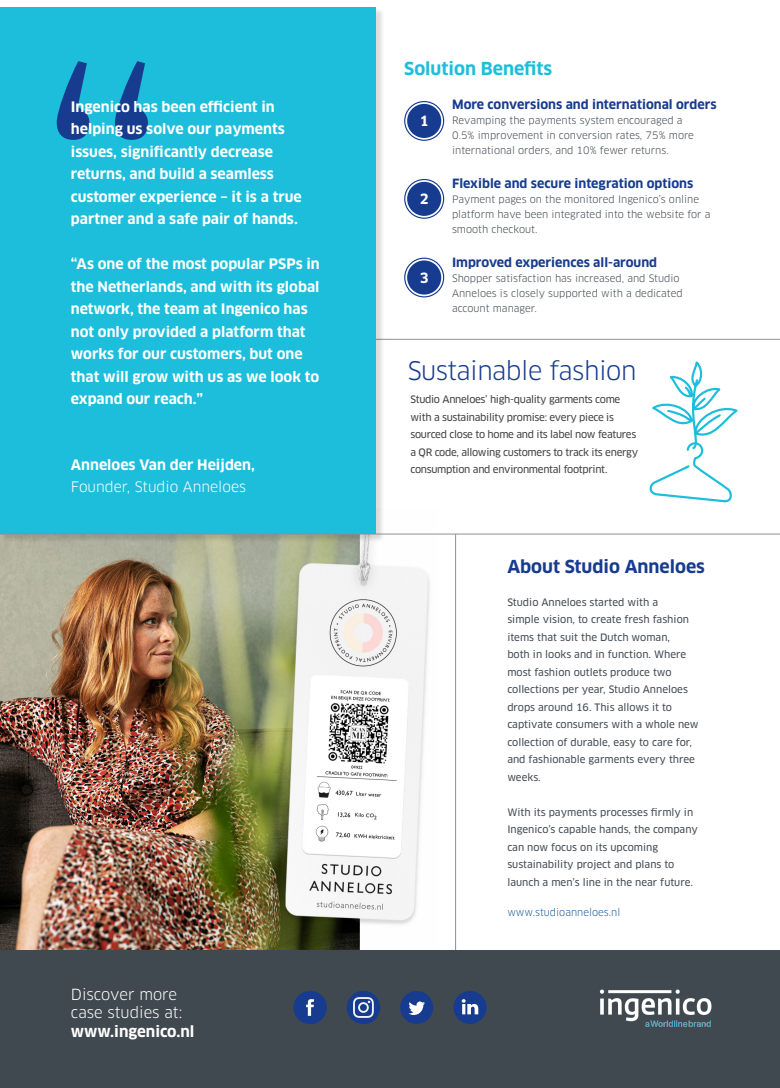
<style>
.page{position:relative;width:780px;height:1088px;background:#fff}
.page>*{position:absolute;margin:0;border:0;box-sizing:border-box;transform-origin:0 0}
.t1{font:25px "Clan Pro";letter-spacing:-.02em;color:#173b8e}
.t2{font:700 17.5px "Clan Pro";color:#173b8e}
.t3{font:700 17.5px "Clan Pro";color:#1cbedc}
.t4{font:700 15px/18.8px "Clan Pro";color:#fff}
.t5{font:15px "Clan Pro";color:#fff}
.t6{font:700 14.12px/22.5px "Clan Pro";color:#fff}
.t7{font:700 13.88px "Clan Pro";color:#fff}
.t8{font:700 12.5px "Clan Pro";color:#173b8e}
.t9{font:10px/17.5px "Clan Pro News";color:#414950}
.t10{font:10px/15px "Clan Pro";color:#414950}
.t11{font:10px/17.5px "Clan Pro News";letter-spacing:-.03em;color:#404042}
.t12{font:10px "Clan Pro";color:#175d9e}
.s1{font-weight:400}
</style>
<div class="page">
<img style="left:0;top:533px;width:438px;height:418px">
<hr style="left:376px;top:339px;width:404px;height:1px;background:#8e8f94">
<hr style="left:455px;top:534px;width:1px;height:554px;background:#8e8f94">
<div style="left:0;top:951px;width:780px;height:137px;background:#414950"></div>
<div style="left:400px;top:991px;width:33px;height:33px;background:#173b8e;border-radius:50%"></div>
<svg style="left:408px;top:1001px;width:17px;height:14px"></svg>
<div style="left:453px;top:991px;width:33px;height:33px;background:#173b8e;border-radius:50%"></div>
<svg style="left:461px;top:999px;width:17px;height:15px"></svg>
<div style="left:293px;top:991px;width:34px;height:33px;background:#173b8e;border-radius:50%"></div>
<svg style="left:306px;top:999px;width:8px;height:17px"></svg>
<div style="left:347px;top:991px;width:33px;height:33px;background:#173b8e;border-radius:50%"></div>
<svg style="left:353px;top:997px;width:21px;height:21px"></svg>
<div style="left:404px;top:101px;width:40px;height:40px;border:1px solid #173b8e;border-radius:50%"></div>
<div style="left:407px;top:104px;width:34px;height:34px;background:#173b8e;border-radius:50%"></div>
<div style="left:404px;top:179px;width:40px;height:40px;border:1px solid #173b8e;border-radius:50%"></div>
<div style="left:407px;top:182px;width:34px;height:34px;background:#173b8e;border-radius:50%"></div>
<div style="left:404px;top:258px;width:40px;height:39px;border:1px solid #173b8e;border-radius:50%"></div>
<div style="left:407px;top:260px;width:34px;height:35px;background:#173b8e;border-radius:50%"></div>
<div style="left:1px;top:8px;width:383px;height:535px;background:#231f20;opacity:.15"></div>
<div style="left:0;top:7px;width:376px;height:527px;background:#1cbedc"></div>
<hr style="left:0;top:534px;width:780px;height:1px;background:#8e8f94">
<svg style="left:57px;top:61px;width:91px;height:79px"></svg>
<svg style="left:649px;top:361px;width:89px;height:141px"></svg>
<img style="left:599px;top:989px;width:113px;height:38px">
<p class="t6" style="left:71px;top:95px;width:232px">Ingenico has been efficient in helping us solve our payments issues, significantly decrease returns, and build a seamless customer experience – it is a true partner and a safe pair of hands.</p>
<p class="t6" style="left:71px;top:253px;width:250px">“As one of the most popular PSPs in the Netherlands, and with its global network, the team at Ingenico has not only provided a platform that works for our customers, but one that will grow with us as we look to expand our reach.”</p>
<p class="t6" style="left:71px;top:454px;width:185px;line-height:22px">Anneloes Van der Heijden,<br><span class="s1">Founder, Studio Anneloes</span></p>
<p class="t5" style="left:71px;top:985px;width:108px">Discover more</p>
<p class="t4" style="left:71px;top:1003px;width:125px"><span class="s1">case studies at: </span>www.ingenico.nl</p>
<p class="t3" style="left:404px;top:58px;width:149px">Solution Benefits</p>
<p class="t8" style="left:452px;top:97px;width:266px">More conversions and international orders</p>
<p class="t10" style="left:452px;top:113px;width:243px">Revamping the payments system encouraged a<br>0.5% improvement in conversion rates, 75% more international orders, and 10% fewer returns.</p>
<p class="t7" style="left:420px;top:113px;width:10px">1</p>
<p class="t7" style="left:420px;top:191px;width:10px">2</p>
<p class="t7" style="left:420px;top:269px;width:10px">3</p>
<p class="t8" style="left:452px;top:176px;width:243px">Flexible and secure integration options</p>
<p class="t10" style="left:452px;top:192px;width:260px">Payment pages on the monitored Ingenico’s online platform have been integrated into the website for a smooth checkout.</p>
<p class="t8" style="left:452px;top:255px;width:207px">Improved experiences all-around</p>
<p class="t10" style="left:452px;top:270px;width:232px">Shopper satisfaction has increased, and Studio<br>Anneloes is closely supported with a dedicated account manager.</p>
<p class="t1" style="left:407px;top:355px;width:230px">Sustainable fashion</p>
<p class="t11" style="left:410px;top:391px;width:229px">Studio Anneloes’ high-quality garments come with a sustainability promise: every piece is sourced close to home and its label now features a QR code, allowing customers to track its energy consumption and environmental footprint.</p>
<p class="t2" style="left:507px;top:556px;width:199px">About Studio Anneloes</p>
<p class="t9" style="left:507px;top:593px;width:193px">Studio Anneloes started with a<br>simple vision, to create fresh fashion items that suit the Dutch woman,<br>both in looks and in function. Where most fashion outlets produce two collections per year, Studio Anneloes drops around 16. This allows it to captivate consumers with a whole new collection of durable, easy to care for, and fashionable garments every three weeks.</p>
<p class="t9" style="left:507px;top:803px;width:192px">With its payments processes firmly in Ingenico’s capable hands, the company can now focus on its upcoming sustainability project and plans to launch a men’s line in the near future.</p>
<p class="t12" style="left:507px;top:906px;width:114px">www.studioanneloes.nl</p>
</div>
